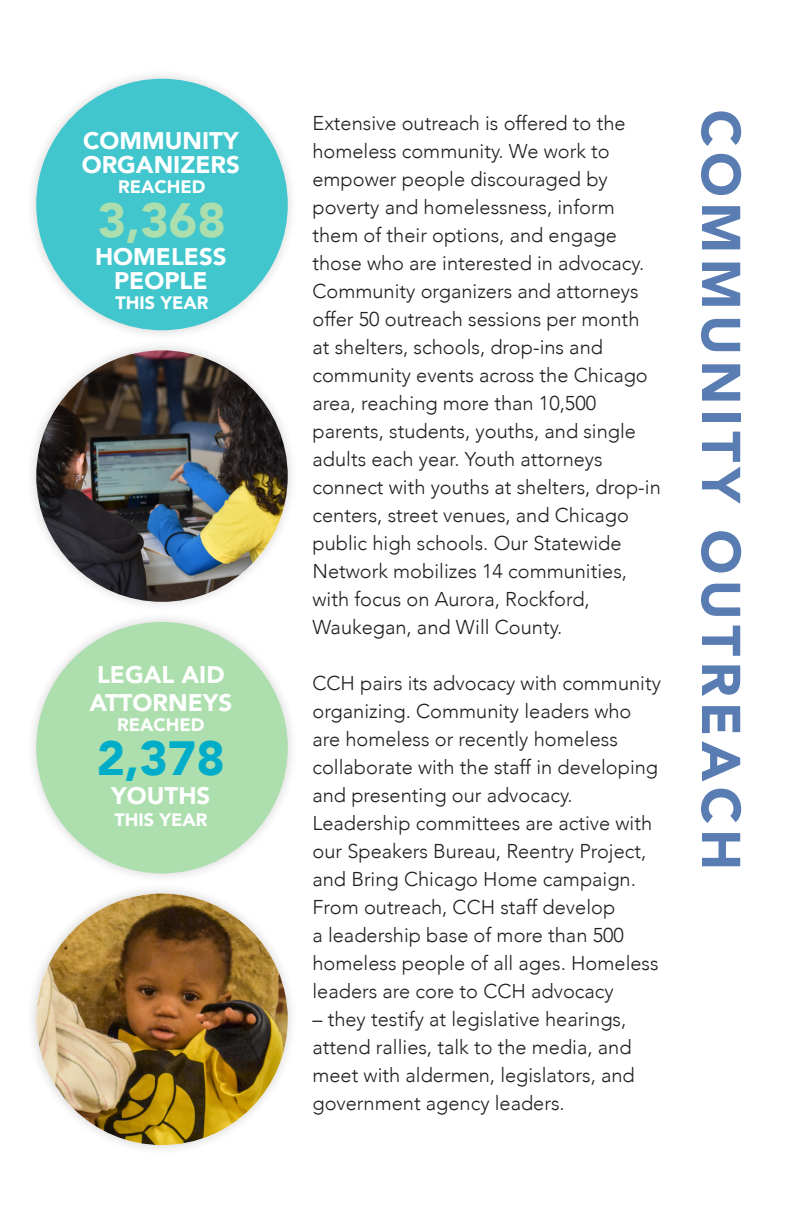
<style>
.page{position:relative;width:792px;height:1224px;background:#fff}
.page>*{position:absolute;margin:0;border:0;box-sizing:border-box;transform-origin:0 0}
.t1{font:900 54px "Avenir";letter-spacing:.1em;color:#597cb2}
.t2{font:900 48px "Avenir";color:#addfae}
.t3{font:900 48px "Avenir";color:#00adc8}
.t4{font:900 24px/24px "Avenir";color:#fff;text-align:center}
.t5{font:300 20px/28px "Avenir";color:#231f20}
.t6{font:900 18px "Avenir";color:#fff}
</style>
<div class="page">
<div style="left:25px;top:68px;width:274px;height:273px;background:#231f20;opacity:.2"></div>
<div style="left:36px;top:79px;width:252px;height:251px;background:#41c6cd;border-radius:50%"></div>
<div style="left:25px;top:339px;width:274px;height:274px;background:#231f20;opacity:.2"></div>
<img style="left:36px;top:350px;width:252px;height:252px;border-radius:126px">
<div style="left:26px;top:611px;width:273px;height:274px;background:#231f20;opacity:.2"></div>
<div style="left:36px;top:622px;width:252px;height:251px;background:#addfae;border-radius:50%"></div>
<div style="left:25px;top:883px;width:274px;height:273px;background:#231f20;opacity:.2"></div>
<img style="left:36px;top:894px;width:252px;height:251px;border-radius:126px">
<p class="t4" style="left:83px;top:128px;width:157px">COMMUNITY</p>
<p class="t4" style="left:82px;top:152px;width:160px">ORGANIZERS</p>
<p class="t6" style="left:118px;top:171px;width:89px">REACHED</p>
<p class="t2" style="left:98px;top:179px;width:129px">3,368</p>
<p class="t4" style="left:95px;top:244px;width:133px">HOMELESS<br>PEOPLE</p>
<p class="t6" style="left:115px;top:287px;width:94px">THIS YEAR</p>
<p class="t4" style="left:90px;top:660px;width:144px;line-height:28px">LEGAL AID<br>ATTORNEYS</p>
<p class="t6" style="left:117px;top:710px;width:89px">REACHED</p>
<p class="t3" style="left:97px;top:717px;width:129px">2,378</p>
<p class="t4" style="left:111px;top:783px;width:101px">YOUTHS</p>
<p class="t6" style="left:114px;top:804px;width:94px">THIS YEAR</p>
<p class="t5" style="left:312px;top:109px;width:350px">Extensive outreach is offered to the homeless community. We work to empower people discouraged by poverty and homelessness, inform them of their options, and engage those who are interested in advocacy.<br>Community organizers and attorneys offer 50 outreach sessions per month at shelters, schools, drop-ins and community events across the Chicago area, reaching more than 10,500 parents, students, youths, and single adults each year. Youth attorneys connect with youths at shelters, drop-in centers, street venues, and Chicago public high schools. Our Statewide Network mobilizes 14 communities, with focus on Aurora, Rockford, Waukegan, and Will County.</p>
<p class="t5" style="left:312px;top:669px;width:350px">CCH pairs its advocacy with community organizing. Community leaders who are homeless or recently homeless collaborate with the staff in developing and presenting our advocacy.<br>Leadership committees are active with our Speakers Bureau, Reentry Project, and Bring Chicago Home campaign.<br>From outreach, CCH staff develop<br>a leadership base of more than 500 homeless people of all ages. Homeless leaders are core to CCH advocacy</p>
<p class="t5" style="left:312px;top:1005px;width:324px">– they testify at legislative hearings, attend rallies, talk to the media, and meet with aldermen, legislators, and government agency leaders.</p>
<p class="t1" style="left:767px;top:110px;width:762px;rotate:90deg">COMMUNITY OUTREACH</p>
</div>
